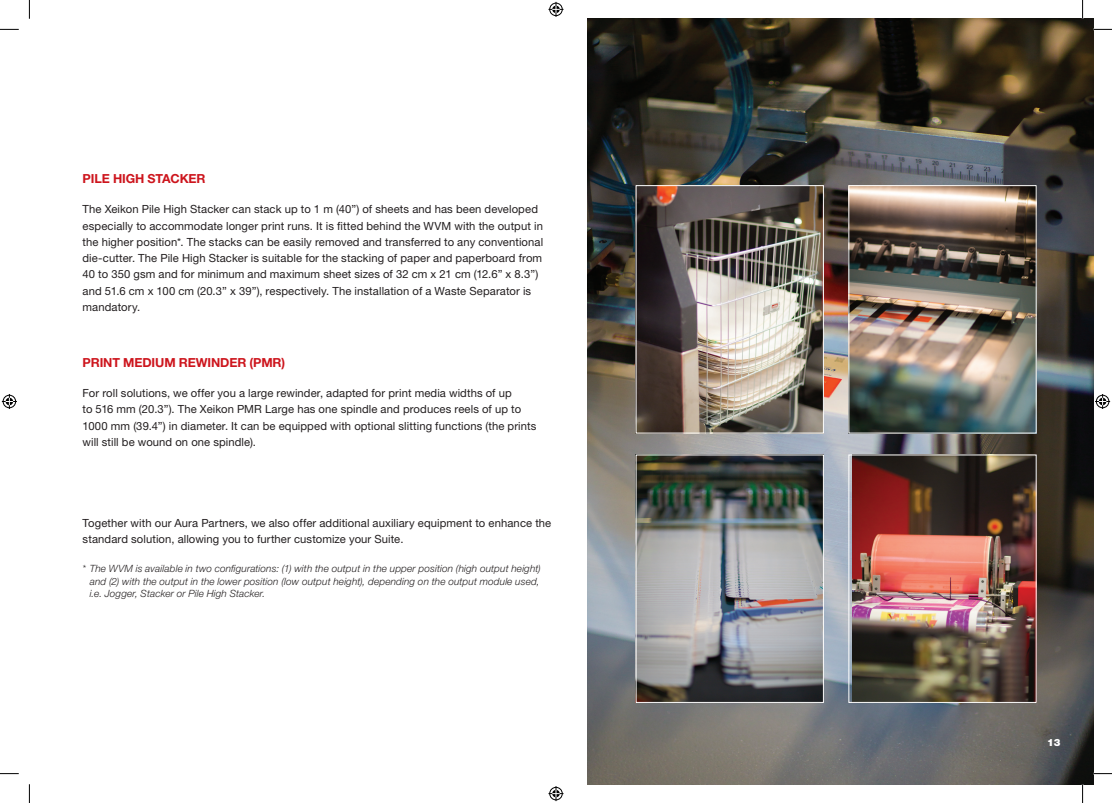
<style>
.page{position:relative;width:1112px;height:803px;background:#fff}
.page>*{position:absolute;margin:0;border:0;box-sizing:border-box;transform-origin:0 0}
.t1{font:700 12.5px "Helvetica Neue";letter-spacing:-.01em;color:#cd151d}
.t2{font:11.25px/16.2px "Helvetica Neue";letter-spacing:.01em;color:#231f20}
.t3{font:italic 300 10px/12.5px "Helvetica Neue";letter-spacing:.015em;color:#231f20}
.t4{font:900 10px "Helvetica Neue";color:#fff}
</style>
<div class="page">
<img style="left:587px;top:19px;width:505px;height:765px">
<img style="left:637px;top:457px;width:184px;height:244px">
<div style="left:635px;top:455px;width:188px;height:248px;border:1px solid #fff"></div>
<img style="left:850px;top:187px;width:184px;height:244px">
<div style="left:848px;top:185px;width:188px;height:248px;border:1px solid #fff"></div>
<img style="left:637px;top:187px;width:184px;height:244px">
<img style="left:851px;top:457px;width:183px;height:244px">
<div style="left:848px;top:455px;width:188px;height:248px;border:1px solid #fff"></div>
<svg style="left:0;top:29px;width:19px;height:1px"></svg>
<svg style="left:1092px;top:29px;width:19px;height:1px"></svg>
<svg style="left:0;top:773px;width:19px;height:1px"></svg>
<svg style="left:1092px;top:773px;width:19px;height:1px"></svg>
<svg style="left:29px;top:0;width:1px;height:19px"></svg>
<svg style="left:29px;top:784px;width:1px;height:19px"></svg>
<svg style="left:1081px;top:0;width:2px;height:19px"></svg>
<svg style="left:1081px;top:784px;width:2px;height:19px"></svg>
<svg style="left:548px;top:2px;width:15px;height:15px"></svg>
<svg style="left:548px;top:786px;width:15px;height:15px"></svg>
<svg style="left:2px;top:394px;width:15px;height:15px"></svg>
<svg style="left:1095px;top:394px;width:14px;height:15px"></svg>
<p class="t1" style="left:83px;top:171px;width:124px">PILE HIGH STACKER</p>
<p class="t2" style="left:83px;top:201px;width:462px">The Xeikon Pile High Stacker can stack up to 1 m (40”) of sheets and has been developed especially to accommodate longer print runs. It is fitted behind the WVM with the output in the higher position*. The stacks can be easily removed and transferred to any conventional die-cutter. The Pile High Stacker is suitable for the stacking of paper and paperboard from 40 to 350 gsm and for minimum and maximum sheet sizes of 32 cm x 21 cm (12.6” x 8.3”) and 51.6 cm x 100 cm (20.3” x 39”), respectively. The installation of a Waste Separator is mandatory.</p>
<p class="t1" style="left:83px;top:355px;width:181px">PRINT MEDIUM REWINDER (PMR</p>
<p class="t1" style="left:281px;top:355px;width:5px">)</p>
<p class="t2" style="left:83px;top:385px;width:455px">For roll solutions, we offer you a large rewinder, adapted for print media widths of up<br>to 516 mm (20.3”). The Xeikon PMR Large has one spindle and produces reels of up to 1000 mm (39.4”) in diameter. It can be equipped with optional slitting functions (the prints will still be wound on one spindle).</p>
<p class="t2" style="left:83px;top:515px;width:470px">Together with our Aura Partners, we also offer additional auxiliary equipment to enhance the standard solution, allowing you to further customize your Suite.</p>
<p class="t3" style="left:90px;top:562px;width:452px;text-indent:-7px">* The WVM is available in two configurations: (1) with the output in the upper position (high output height) and (2) with the output in the lower position (low output height), depending on the output module used, i.e. Jogger, Stacker or Pile High Stacker.</p>
<p class="t4" style="left:1046px;top:736px;width:15px">13</p>
</div>
